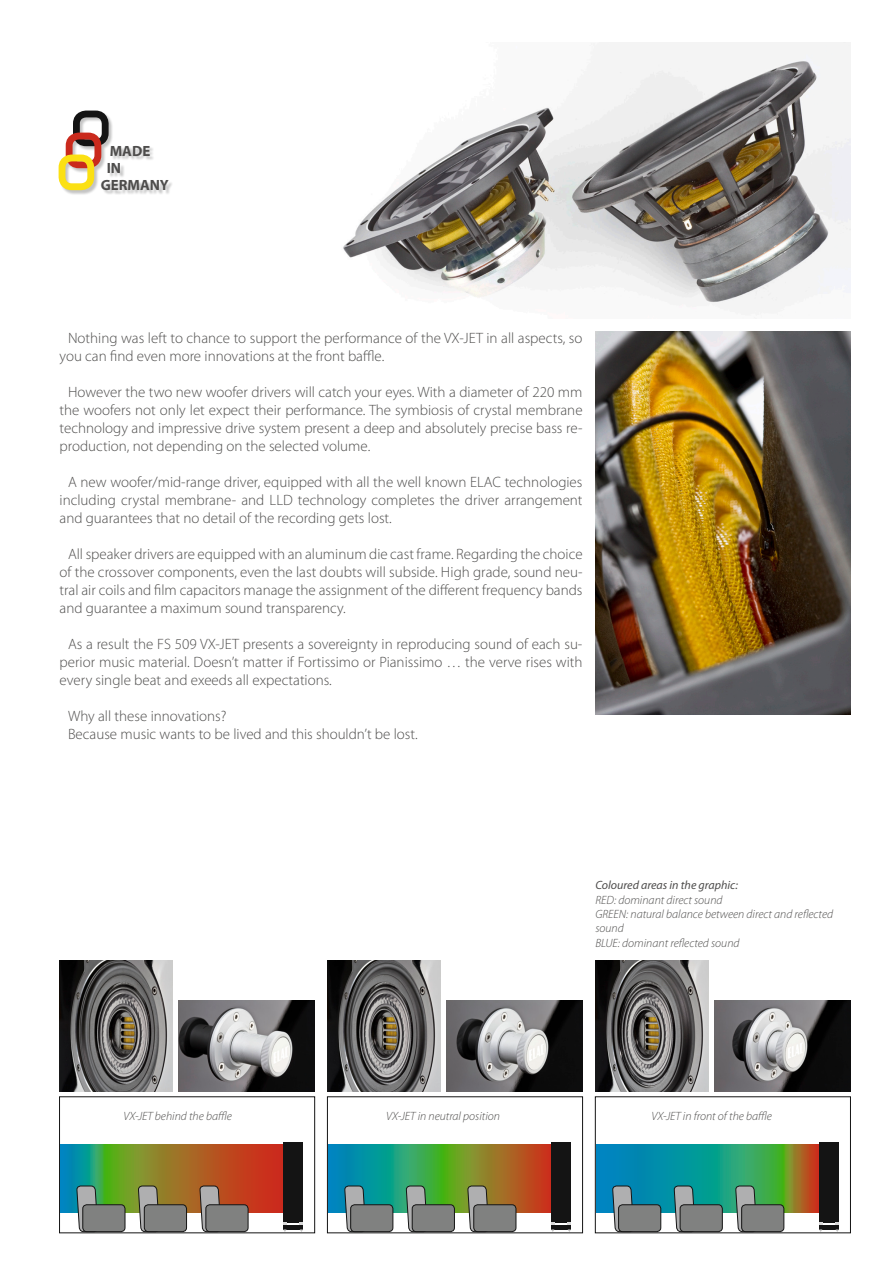
<style>
.page{position:relative;width:893px;height:1263px;background:#fff}
.page>*{position:absolute;margin:0;border:0;box-sizing:border-box;transform-origin:0 0}
.t1{font:300 15px/18px "Myriad Pro";color:#4e4d4c;text-align:justify}
.t2{font:700 14.85px "Myriad Pro";color:#4e4d4c}
.t3{font:italic 300 12px/14.4px "Myriad Pro";color:#4e4d4c}
.t4{font:italic 12px "Myriad Pro";color:#4e4d4c}
</style>
<div class="page">
<img style="left:343px;top:43px;width:507px;height:276px">
<img style="left:595px;top:332px;width:255px;height:382px">
<div style="left:327px;top:1096px;width:256px;height:137px;border:1px solid #141414"></div>
<div style="left:59px;top:1096px;width:256px;height:137px;border:1px solid #141414"></div>
<div style="left:595px;top:1096px;width:256px;height:137px;border:1px solid #141414"></div>
<svg style="left:328px;top:1144px;width:223px;height:68px;background:#598552"></svg>
<svg style="left:60px;top:1144px;width:223px;height:68px;background:#866f37"></svg>
<svg style="left:596px;top:1144px;width:223px;height:68px;background:#2c8f7a"></svg>
<img style="left:179px;top:1000px;width:136px;height:91px">
<img style="left:446px;top:1000px;width:137px;height:91px">
<img style="left:714px;top:1000px;width:136px;height:91px">
<img style="left:60px;top:961px;width:113px;height:130px">
<img style="left:327px;top:961px;width:114px;height:130px">
<img style="left:595px;top:961px;width:114px;height:130px">
<svg style="left:406px;top:1185px;width:22px;height:49px"></svg>
<svg style="left:468px;top:1185px;width:21px;height:49px"></svg>
<svg style="left:345px;top:1185px;width:21px;height:49px"></svg>
<div style="left:412px;top:1205px;width:42px;height:26px;background:#808180;border-radius:4px"></div>
<div style="left:412px;top:1204px;width:43px;height:28px;border:1px solid #141414;border-radius:4px"></div>
<div style="left:474px;top:1205px;width:42px;height:26px;background:#808180;border-radius:4px"></div>
<div style="left:473px;top:1204px;width:43px;height:28px;border:1px solid #141414;border-radius:4px"></div>
<div style="left:351px;top:1205px;width:42px;height:26px;background:#808180;border-radius:4px"></div>
<div style="left:350px;top:1204px;width:43px;height:28px;border:1px solid #141414;border-radius:4px"></div>
<div style="left:551px;top:1142px;width:20px;height:80px;background:#141414"></div>
<hr style="left:551px;top:1225px;width:20px;height:4px;background:#141414">
<svg style="left:551px;top:1222px;width:3px;height:10px"></svg>
<svg style="left:568px;top:1222px;width:3px;height:10px"></svg>
<svg style="left:138px;top:1185px;width:22px;height:49px"></svg>
<svg style="left:200px;top:1185px;width:21px;height:49px"></svg>
<svg style="left:77px;top:1185px;width:21px;height:49px"></svg>
<div style="left:144px;top:1205px;width:43px;height:26px;background:#808180;border-radius:4px"></div>
<div style="left:144px;top:1204px;width:43px;height:28px;border:1px solid #141414;border-radius:4px"></div>
<div style="left:206px;top:1205px;width:42px;height:26px;background:#808180;border-radius:4px"></div>
<div style="left:205px;top:1204px;width:43px;height:28px;border:1px solid #141414;border-radius:4px"></div>
<div style="left:83px;top:1205px;width:42px;height:26px;background:#808180;border-radius:4px"></div>
<div style="left:82px;top:1204px;width:43px;height:28px;border:1px solid #141414;border-radius:4px"></div>
<div style="left:283px;top:1142px;width:20px;height:80px;background:#141414"></div>
<hr style="left:283px;top:1225px;width:20px;height:4px;background:#141414">
<svg style="left:283px;top:1222px;width:4px;height:10px"></svg>
<svg style="left:300px;top:1222px;width:3px;height:10px"></svg>
<svg style="left:674px;top:1185px;width:22px;height:49px"></svg>
<svg style="left:736px;top:1185px;width:21px;height:49px"></svg>
<svg style="left:612px;top:1185px;width:22px;height:49px"></svg>
<div style="left:680px;top:1205px;width:42px;height:26px;background:#808180;border-radius:4px"></div>
<div style="left:680px;top:1204px;width:43px;height:28px;border:1px solid #141414;border-radius:4px"></div>
<div style="left:742px;top:1205px;width:42px;height:26px;background:#808180;border-radius:4px"></div>
<div style="left:741px;top:1204px;width:43px;height:28px;border:1px solid #141414;border-radius:4px"></div>
<div style="left:619px;top:1205px;width:42px;height:26px;background:#808180;border-radius:4px"></div>
<div style="left:618px;top:1204px;width:43px;height:28px;border:1px solid #141414;border-radius:4px"></div>
<div style="left:819px;top:1142px;width:20px;height:80px;background:#141414"></div>
<hr style="left:819px;top:1225px;width:20px;height:4px;background:#141414">
<svg style="left:819px;top:1222px;width:3px;height:10px"></svg>
<svg style="left:835px;top:1222px;width:4px;height:10px"></svg>
<div style="left:59px;top:111px;width:115px;height:84px;background:#141414;opacity:.25"></div>
<div style="left:73px;top:111px;width:36px;height:35px;border:7px solid #141414;border-radius:10px"></div>
<div style="left:66px;top:133px;width:35px;height:35px;border:7px solid #ca2a1d;border-radius:10px"></div>
<div style="left:59px;top:155px;width:35px;height:35px;border:7px solid #fbe013;border-radius:10px"></div>
<p class="t2" style="left:110px;top:141px;width:42px">MADE</p>
<p class="t2" style="left:107px;top:158px;width:16px">IN</p>
<p class="t2" style="left:101px;top:175px;width:70px">GERMANY</p>
<p class="t1" style="left:60px;top:329px;width:524px;text-indent:9px">Nothing was left to chance to support the performance of the VX-JET in all aspects, so you can find even more innovations at the front baffle.</p>
<p class="t1" style="left:60px;top:383px;width:525px;text-indent:9px">However the two new woofer drivers will catch your eyes. With a diameter of 220 mm the woofers not only let expect their performance. The symbiosis of crystal membrane technology and impressive drive system present a deep and absolutely precise bass re&shy;production, not depending on the selected volume.</p>
<p class="t1" style="left:60px;top:473px;width:525px;text-indent:9px">A new woofer/mid-range driver, equipped with all the well known ELAC technologies including crystal membrane- and LLD technology completes the driver arrangement and guarantees that no detail of the recording gets lost.</p>
<p class="t1" style="left:60px;top:545px;width:525px;text-indent:9px">All speaker drivers are equipped with an aluminum die cast frame. Regarding the choice of the crossover components, even the last doubts will subside. High grade, sound neu&shy;tral air coils and film capacitors manage the assignment of the different frequency bands and guarantee a maximum sound transparency.</p>
<p class="t1" style="left:60px;top:635px;width:524px;text-indent:9px">As a result the FS 509 VX-JET presents a sovereignty in reproducing sound of each su&shy;perior music material. Doesn’t matter if Fortissimo or Pianissimo … the verve rises with every single beat and exeeds all expectations.</p>
<p class="t1" style="left:68px;top:707px;width:351px">Why all these innovations?<br>Because music wants to be lived and this shouldn’t be lost.</p>
<p class="t4" style="left:595px;top:878px;width:144px">Coloured areas in the graphic:</p>
<p class="t3" style="left:595px;top:892px;width:239px">RED: dominant direct sound<br>GREEN: natural balance between direct and reflected sound<br>BLUE: dominant reflected sound</p>
<p class="t3" style="left:123px;top:1108px;width:110px">VX-JET behind the baffle</p>
<p class="t3" style="left:386px;top:1108px;width:115px">VX-JET in neutral position</p>
<p class="t3" style="left:651px;top:1108px;width:122px">VX-JET in front of the baffle</p>
</div>
